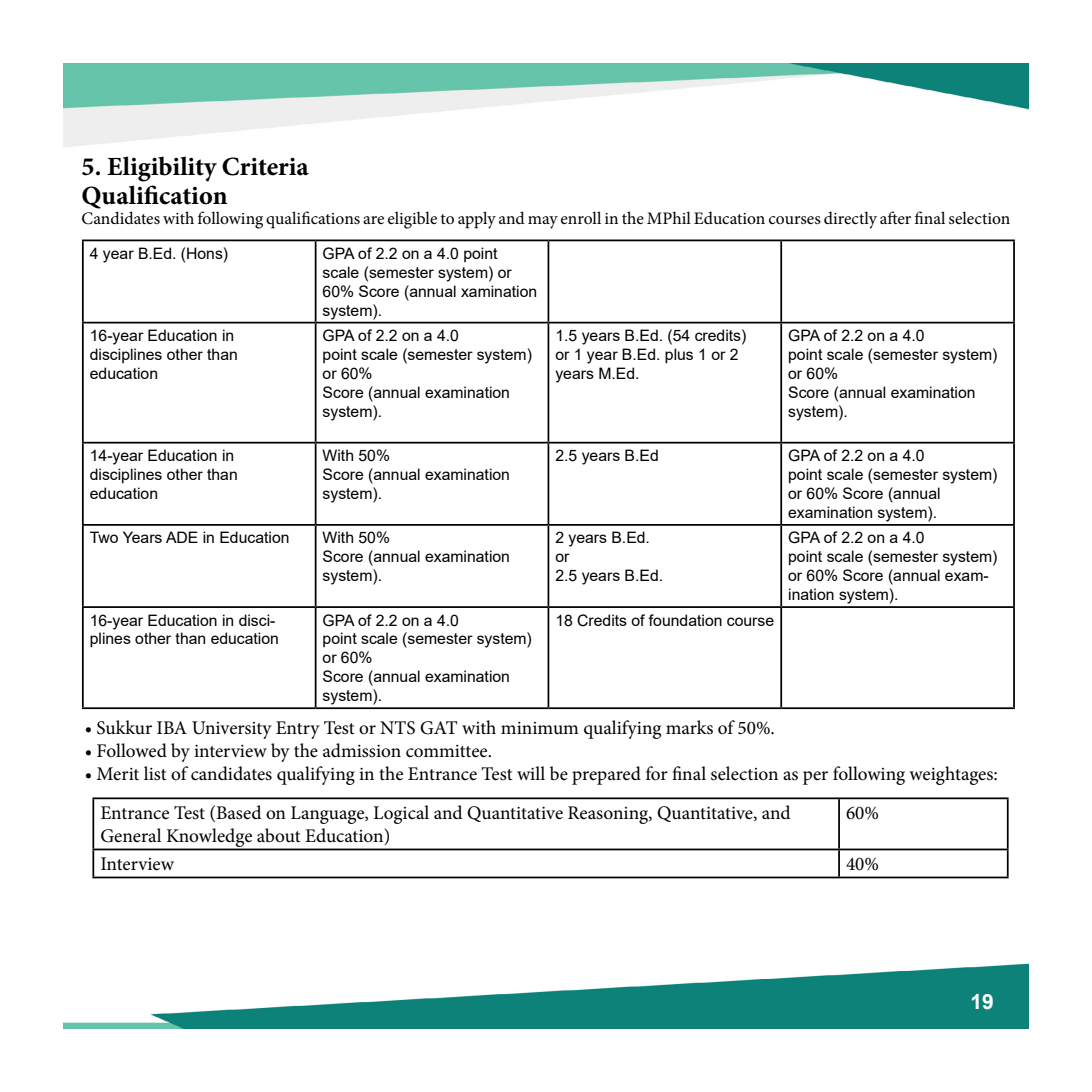
<style>
.page{position:relative;width:1092px;height:1092px;background:#fff}
.page>*{position:absolute;margin:0;border:0;box-sizing:border-box;transform-origin:0 0}
.t1{font:700 26.25px "Minion Pro";color:#000}
.t2{font:700 21px "Arial";color:#fff}
.t3{font:19.25px/39px "Minion Pro";color:#000}
.t4{font:17.5px "Minion Pro";color:#000}
.t5{font:15.75px/18.9px "Arial";color:#000}
</style>
<div class="page">
<img style="left:63px;top:63px;width:965px;height:965px">
<hr style="left:82px;top:239px;width:233px;height:2px;background:#000">
<hr style="left:82px;top:241px;width:2px;height:81px;background:#000">
<hr style="left:315px;top:239px;width:233px;height:2px;background:#000">
<hr style="left:315px;top:241px;width:1px;height:81px;background:#000">
<hr style="left:548px;top:239px;width:233px;height:2px;background:#000">
<hr style="left:547px;top:241px;width:2px;height:81px;background:#000">
<hr style="left:781px;top:239px;width:233px;height:2px;background:#000">
<hr style="left:780px;top:241px;width:2px;height:81px;background:#000">
<hr style="left:1013px;top:241px;width:1px;height:81px;background:#000">
<hr style="left:82px;top:322px;width:233px;height:1px;background:#000">
<hr style="left:82px;top:323px;width:2px;height:119px;background:#000">
<hr style="left:315px;top:322px;width:233px;height:1px;background:#000">
<hr style="left:315px;top:323px;width:1px;height:119px;background:#000">
<hr style="left:548px;top:322px;width:233px;height:1px;background:#000">
<hr style="left:547px;top:323px;width:2px;height:119px;background:#000">
<hr style="left:781px;top:322px;width:233px;height:1px;background:#000">
<hr style="left:780px;top:323px;width:2px;height:119px;background:#000">
<hr style="left:1013px;top:323px;width:1px;height:119px;background:#000">
<hr style="left:82px;top:442px;width:233px;height:1px;background:#000">
<hr style="left:82px;top:443px;width:2px;height:81px;background:#000">
<hr style="left:315px;top:442px;width:233px;height:1px;background:#000">
<hr style="left:315px;top:443px;width:1px;height:81px;background:#000">
<hr style="left:548px;top:442px;width:233px;height:1px;background:#000">
<hr style="left:547px;top:443px;width:2px;height:81px;background:#000">
<hr style="left:781px;top:442px;width:233px;height:1px;background:#000">
<hr style="left:780px;top:443px;width:2px;height:81px;background:#000">
<hr style="left:1013px;top:443px;width:1px;height:81px;background:#000">
<hr style="left:82px;top:524px;width:233px;height:1px;background:#000">
<hr style="left:82px;top:525px;width:2px;height:81px;background:#000">
<hr style="left:315px;top:524px;width:233px;height:1px;background:#000">
<hr style="left:315px;top:525px;width:1px;height:81px;background:#000">
<hr style="left:548px;top:524px;width:233px;height:1px;background:#000">
<hr style="left:547px;top:525px;width:2px;height:81px;background:#000">
<hr style="left:781px;top:524px;width:233px;height:1px;background:#000">
<hr style="left:780px;top:525px;width:2px;height:81px;background:#000">
<hr style="left:1013px;top:525px;width:1px;height:81px;background:#000">
<hr style="left:82px;top:606px;width:233px;height:2px;background:#000">
<hr style="left:82px;top:608px;width:2px;height:99px;background:#000">
<hr style="left:315px;top:606px;width:233px;height:2px;background:#000">
<hr style="left:315px;top:608px;width:1px;height:99px;background:#000">
<hr style="left:548px;top:606px;width:233px;height:2px;background:#000">
<hr style="left:547px;top:608px;width:2px;height:99px;background:#000">
<hr style="left:781px;top:606px;width:233px;height:2px;background:#000">
<hr style="left:780px;top:608px;width:2px;height:99px;background:#000">
<hr style="left:1013px;top:608px;width:1px;height:99px;background:#000">
<hr style="left:82px;top:707px;width:233px;height:2px;background:#000">
<hr style="left:315px;top:707px;width:233px;height:2px;background:#000">
<hr style="left:548px;top:707px;width:233px;height:2px;background:#000">
<hr style="left:781px;top:707px;width:233px;height:2px;background:#000">
<hr style="left:92px;top:797px;width:747px;height:2px;background:#000">
<hr style="left:92px;top:799px;width:2px;height:49px;background:#000">
<hr style="left:839px;top:797px;width:169px;height:2px;background:#000">
<hr style="left:838px;top:799px;width:1px;height:49px;background:#000">
<hr style="left:1006px;top:799px;width:2px;height:49px;background:#000">
<hr style="left:92px;top:848px;width:747px;height:2px;background:#000">
<hr style="left:92px;top:850px;width:2px;height:26px;background:#000">
<hr style="left:839px;top:848px;width:169px;height:2px;background:#000">
<svg style="left:838px;top:850px;width:1px;height:26px"></svg>
<hr style="left:1006px;top:850px;width:2px;height:26px;background:#000">
<hr style="left:92px;top:876px;width:747px;height:2px;background:#000">
<hr style="left:839px;top:876px;width:169px;height:2px;background:#000">
<h1 class="t1" style="left:82px;top:148px;width:229px">5. Eligibility Criteria</h1>
<p class="t4" style="left:82px;top:207px;width:930px">Candidates with following qualifications are eligible to apply and may enroll in the MPhil Education courses directly after final selection</p>
<h1 class="t1" style="left:82px;top:177px;width:147px">Qualification</h1>
<p class="t5" style="left:90px;top:244px;width:140px">4 year B.Ed. (Hons)</p>
<p class="t5" style="left:322px;top:244px;width:216px">GPA of 2.2 on a 4.0 point scale (semester system) or<br>60% Score (annual xamination system).</p>
<p class="t5" style="left:90px;top:326px;width:149px">16-year Education in disciplines other than education</p>
<p class="t5" style="left:322px;top:326px;width:211px">GPA of 2.2 on a 4.0<br>point scale (semester system) or 60%<br>Score (annual examination system).</p>
<p class="t5" style="left:555px;top:326px;width:192px">1.5 years B.Ed. (54 credits) or 1 year B.Ed. plus 1 or 2 years M.Ed.</p>
<p class="t5" style="left:788px;top:326px;width:211px">GPA of 2.2 on a 4.0<br>point scale (semester system) or 60%<br>Score (annual examination system).</p>
<p class="t5" style="left:90px;top:446px;width:149px">14-year Education in disciplines other than education</p>
<p class="t5" style="left:322px;top:446px;width:189px">With 50%<br>Score (annual examination system).</p>
<p class="t5" style="left:555px;top:446px;width:105px">2.5 years B.Ed</p>
<p class="t5" style="left:788px;top:446px;width:211px">GPA of 2.2 on a 4.0<br>point scale (semester system) or 60% Score (annual examination system).</p>
<p class="t5" style="left:90px;top:528px;width:201px">Two Years ADE in Education</p>
<p class="t5" style="left:322px;top:528px;width:189px">With 50%<br>Score (annual examination system).</p>
<p class="t5" style="left:555px;top:528px;width:109px">2 years B.Ed. or<br>2.5 years B.Ed.</p>
<p class="t5" style="left:788px;top:528px;width:211px">GPA of 2.2 on a 4.0<br>point scale (semester system) or 60% Score (annual exam&shy;ination system).</p>
<p class="t5" style="left:90px;top:610px;width:191px">16-year Education in disci&shy;plines other than education</p>
<p class="t5" style="left:322px;top:610px;width:211px">GPA of 2.2 on a 4.0<br>point scale (semester system) or 60%<br>Score (annual examination system).</p>
<p class="t5" style="left:555px;top:610px;width:220px">18 Credits of foundation course</p>
<p class="t3" style="left:85px;top:708px;width:691px">• Sukkur IBA University Entry Test or NTS GAT with minimum qualifying marks of 50%.</p>
<p class="t3" style="left:85px;top:731px;width:409px">• Followed by interview by the admission committee.</p>
<p class="t3" style="left:100px;top:754px;width:899px;text-indent:-16px">• Merit list of candidates qualifying in the Entrance Test will be prepared for final selection as per following weightages:<br>Entrance Test (Based on Language, Logical and Quantitative Reasoning, Quantitative, and</p>
<p class="t3" style="left:100px;top:816px;width:291px">General Knowledge about Education)</p>
<p class="t3" style="left:846px;top:793px;width:35px">60%</p>
<p class="t3" style="left:100px;top:844px;width:75px">Interview</p>
<p class="t3" style="left:846px;top:844px;width:35px">40%</p>
<h2 class="t2" style="left:970px;top:986px;width:25px">19</h2>
</div>
